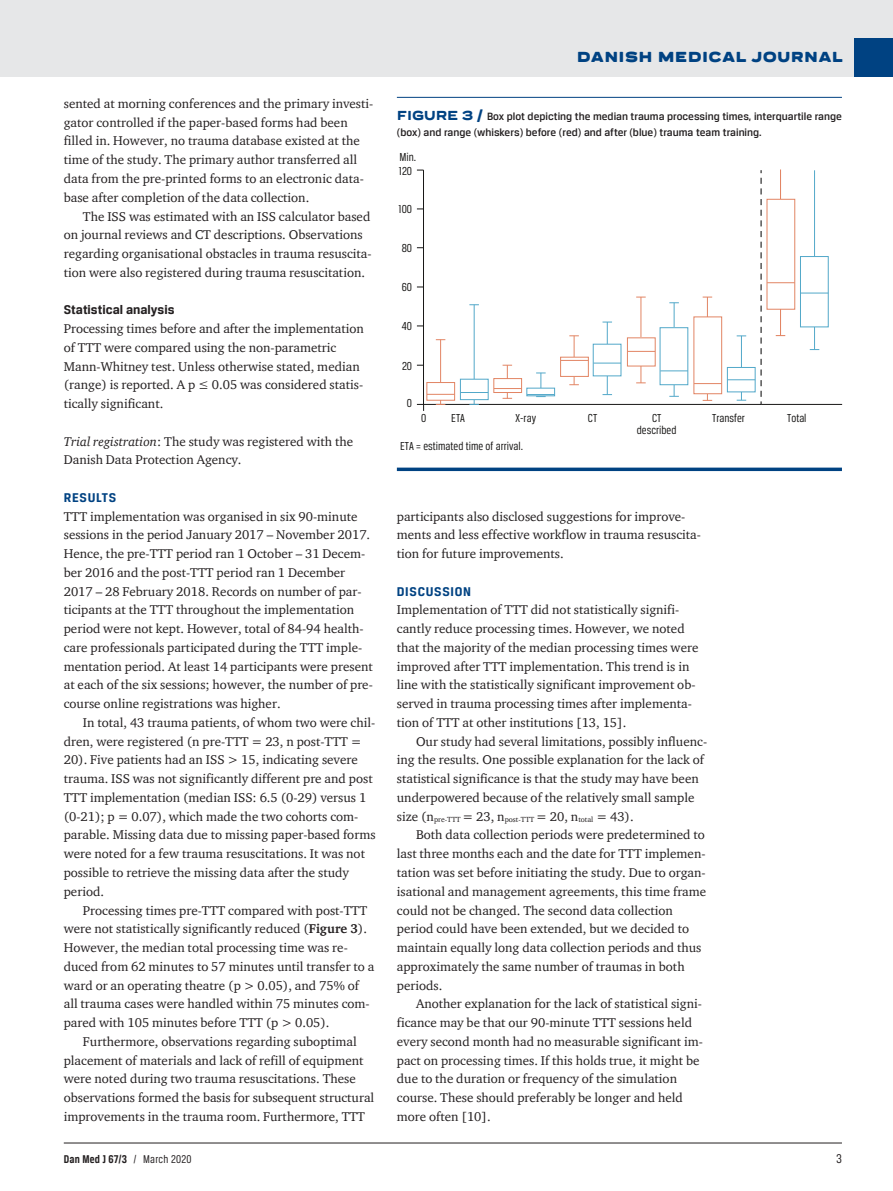
<style>
.page{position:relative;width:893px;height:1191px;background:#fff}
.page>*{position:absolute;margin:0;border:0;box-sizing:border-box;transform-origin:0 0}
.t1{font:900 expanded 15px "Praktika Rnd";letter-spacing:.025em;color:#004282}
.t2{font:700 13.5px "Breuer Text";color:#231f20}
.t3{font:700 13.5px "Breuer Text";letter-spacing:.05em;color:#004282}
.t4{font:13.5px "Breuer Condensed";color:#231f20}
.t5{font:13.05px/18.8px "ITC Charter Com";color:#231f20}
.t6{font:12.3px "Breuer Condensed";color:#181716}
.t7{font:700 12px "Breuer Condensed";letter-spacing:.02em;color:#231f20}
.t8{font:500 11.25px/15.8px "Breuer Text";color:#231f20}
.s1{font-style:italic}
.s2{font-weight:700}
.s3{font-family:"Praktika Rnd";font-weight:800;font-stretch:expanded;font-size:13.5px;color:#004282}
.s4{font-weight:400}
</style>
<div class="page">
<hr style="left:64px;top:1142px;width:778px;height:1px;background:#231f20">
<div style="left:0;top:0;width:893px;height:77px;background:#e6e7e8"></div>
<div style="left:855px;top:38px;width:38px;height:39px;background:#004282"></div>
<hr style="left:397px;top:97px;width:445px;height:1px;background:#004282">
<svg style="left:423px;top:170px;width:420px;height:235px"></svg>
<svg style="left:417px;top:404px;width:7px;height:7px"></svg>
<hr style="left:440px;top:340px;width:1px;height:64px;background:#e28564">
<hr style="left:507px;top:365px;width:1px;height:33px;background:#e28564">
<div style="left:427px;top:382px;width:28px;height:18px;background:#fff"></div>
<div style="left:426px;top:382px;width:29px;height:18px;border:1px solid #e28564"></div>
<svg style="left:427px;top:394px;width:28px;height:1px"></svg>
<div style="left:494px;top:378px;width:28px;height:14px;background:#fff"></div>
<div style="left:493px;top:378px;width:29px;height:15px;border:1px solid #e28564"></div>
<svg style="left:494px;top:388px;width:27px;height:1px"></svg>
<hr style="left:474px;top:305px;width:1px;height:99px;background:#52a8c9">
<div style="left:460px;top:379px;width:28px;height:20px;background:#fff"></div>
<div style="left:460px;top:379px;width:29px;height:21px;border:1px solid #52a8c9"></div>
<svg style="left:461px;top:392px;width:27px;height:1px"></svg>
<svg style="left:527px;top:372px;width:28px;height:25px"></svg>
<hr style="left:574px;top:336px;width:1px;height:49px;background:#e28564">
<div style="left:561px;top:357px;width:27px;height:19px;background:#fff"></div>
<div style="left:560px;top:357px;width:29px;height:20px;border:1px solid #e28564"></div>
<hr style="left:607px;top:322px;width:1px;height:72px;background:#52a8c9">
<div style="left:593px;top:344px;width:28px;height:32px;background:#fff"></div>
<div style="left:593px;top:344px;width:28px;height:32px;border:1px solid #52a8c9"></div>
<svg style="left:561px;top:360px;width:60px;height:4px"></svg>
<hr style="left:641px;top:297px;width:1px;height:86px;background:#e28564">
<div style="left:627px;top:338px;width:28px;height:28px;background:#fff"></div>
<div style="left:627px;top:337px;width:28px;height:29px;border:1px solid #e28564"></div>
<svg style="left:628px;top:351px;width:27px;height:1px"></svg>
<hr style="left:674px;top:303px;width:1px;height:93px;background:#52a8c9">
<div style="left:660px;top:328px;width:28px;height:57px;background:#fff"></div>
<div style="left:660px;top:327px;width:28px;height:58px;border:1px solid #52a8c9"></div>
<svg style="left:660px;top:370px;width:28px;height:1px"></svg>
<hr style="left:707px;top:297px;width:1px;height:103px;background:#e28564">
<div style="left:694px;top:317px;width:28px;height:77px;background:#fff"></div>
<div style="left:694px;top:316px;width:28px;height:78px;border:1px solid #e28564"></div>
<svg style="left:694px;top:383px;width:28px;height:1px"></svg>
<hr style="left:741px;top:336px;width:1px;height:64px;background:#52a8c9">
<div style="left:727px;top:367px;width:28px;height:25px;background:#fff"></div>
<div style="left:727px;top:367px;width:28px;height:25px;border:1px solid #52a8c9"></div>
<svg style="left:728px;top:379px;width:27px;height:1px"></svg>
<hr style="left:780px;top:169px;width:1px;height:167px;background:#e28564">
<hr style="left:814px;top:170px;width:1px;height:179px;background:#52a8c9">
<div style="left:800px;top:256px;width:28px;height:71px;background:#fff"></div>
<div style="left:800px;top:256px;width:28px;height:71px;border:1px solid #52a8c9"></div>
<svg style="left:801px;top:293px;width:27px;height:1px"></svg>
<svg style="left:761px;top:170px;width:34px;height:234px"></svg>
<svg style="left:397px;top:467px;width:445px;height:4px;background:#265e94"></svg>
<p class="t5" style="left:64px;top:94px;width:311px">sented at morning conferences and the primary investi&shy;gator controlled if the paper-based forms had been filled in. However, no trauma database existed at the time of the study. The primary author transferred all data from the pre-printed forms to an electronic data&shy;base after completion of the data collection.</p>
<p class="t5" style="left:64px;top:206px;width:309px;text-indent:19px">The ISS was estimated with an ISS calculator based on journal reviews and CT descriptions. Observations regarding organisational obstacles in trauma resuscita&shy;tion were also registered during trauma resuscitation.</p>
<p class="t2" style="left:64px;top:302px;width:112px">STATISTICAL ANALYSIS</p>
<p class="t5" style="left:64px;top:319px;width:302px">Processing times before and after the implementation of TTT were compared using the non-parametric Mann-Whitney test. Unless otherwise stated, median (range) is reported. A p ≤ 0.05 was considered statis&shy;tically significant.</p>
<p class="t5" style="left:64px;top:431px;width:291px"><span class="s1">Trial registration</span>: The study was registered with the<br>Danish Data Protection Agency.</p>
<p class="t3" style="left:64px;top:490px;width:47px">RESULTS</p>
<p class="t5" style="left:64px;top:506px;width:311px">TTT implementation was organised in six 90-minute sessions in the period January 2017 – November 2017.<br>Hence, the pre-TTT period ran 1 October – 31 Decem&shy;ber 2016 and the post-TTT period ran 1 December 2017 – 28 February 2018. Records on number of par&shy;ticipants at the TTT throughout the implementation period were not kept. However, total of 84-94 health&shy;care professionals participated during the TTT imple&shy;mentation period. At least 14 participants were present at each of the six sessions; however, the number of pre&shy;course online registrations was higher.</p>
<p class="t5" style="left:64px;top:713px;width:313px;text-indent:19px">In total, 43 trauma patients, of whom two were chil&shy;dren, were registered (n pre-TTT = 23, n post-TTT = 20). Five patients had an ISS &gt; 15, indicating severe trauma. ISS was not significantly different pre and post TTT implementation (median ISS: 6.5 (0-29) versus 1 (0-21); p = 0.07), which made the two cohorts com&shy;parable. Missing data due to missing paper-based forms were noted for a few trauma resuscitations. It was not possible to retrieve the missing data after the study period.</p>
<p class="t5" style="left:64px;top:900px;width:312px;text-indent:19px">Processing times pre-TTT compared with post-TTT were not statistically significantly reduced (<span class="s2">Figure 3</span>).<br>However, the median total processing time was re&shy;duced from 62 minutes to 57 minutes until transfer to a ward or an operating theatre (p &gt; 0.05), and 75% of all trauma cases were handled within 75 minutes com&shy;pared with 105 minutes before TTT (p &gt; 0.05).</p>
<p class="t5" style="left:64px;top:1031px;width:312px;text-indent:19px">Furthermore, observations regarding suboptimal placement of materials and lack of refill of equipment were noted during two trauma resuscitations. These observations formed the basis for subsequent structural improvements in the trauma room. Furthermore, TTT</p>
<p class="t1" style="left:577px;top:43px;width:268px">DANISH MEDICAL JOURNAL</p>
<p class="t8" style="left:397px;top:108px;width:446px"><span class="s3">FIGURE 3 /</span> Box plot depicting the median trauma processing times, interquartile range (box) and range (whiskers) before (red) and after (blue) trauma team training.</p>
<p class="t6" style="left:399px;top:151px;width:18px">Min.</p>
<p class="t6" style="left:399px;top:164px;width:15px">120</p>
<p class="t6" style="left:399px;top:203px;width:15px">100</p>
<p class="t6" style="left:402px;top:241px;width:12px">80</p>
<p class="t6" style="left:402px;top:281px;width:12px">60</p>
<p class="t6" style="left:402px;top:320px;width:12px">40</p>
<p class="t6" style="left:402px;top:359px;width:12px">20</p>
<p class="t6" style="left:407px;top:396px;width:7px">0</p>
<p class="t6" style="left:421px;top:411px;width:7px">0</p>
<p class="t6" style="left:451px;top:411px;width:15px">ETA</p>
<p class="t6" style="left:516px;top:411px;width:22px">X-ray</p>
<p class="t6" style="left:588px;top:411px;width:11px">CT</p>
<p class="t6" style="left:652px;top:411px;width:11px">CT</p>
<p class="t6" style="left:712px;top:411px;width:34px">Transfer</p>
<p class="t6" style="left:787px;top:411px;width:21px">Total</p>
<p class="t6" style="left:637px;top:423px;width:41px">described</p>
<p class="t6" style="left:400px;top:439px;width:124px">ETA = estimated time of arrival.</p>
<p class="t5" style="left:397px;top:506px;width:306px">participants also disclosed suggestions for improve&shy;ments and less effective workflow in trauma resuscita&shy;tion for future improvements.</p>
<p class="t3" style="left:397px;top:583px;width:8px">DISC</p>
<p class="t3" style="left:426px;top:583px;width:47px">USSION</p>
<p class="t5" style="left:397px;top:600px;width:303px">Implementation of TTT did not statistically signifi&shy;cantly reduce processing times. However, we noted that the majority of the median processing times were improved after TTT implementation. This trend is in line with the statistically significant improvement ob&shy;served in trauma processing times after implementa&shy;tion of TTT at other institutions [13, 15].</p>
<p class="t5" style="left:397px;top:731px;width:312px;text-indent:19px">Our study had several limitations, possibly influenc&shy;ing the results. One possible explanation for the lack of statistical significance is that the study may have been underpowered because of the relatively small sample size (n<sub>pre-TTT</sub> = 23, n<sub>post-TTT</sub> = 20, n<sub>total</sub> = 43).</p>
<p class="t5" style="left:397px;top:825px;width:311px;text-indent:19px">Both data collection periods were predetermined to last three months each and the date for TTT implemen&shy;tation was set before initiating the study. Due to organ&shy;isational and management agreements, this time frame could not be changed. The second data collection period could have been extended, but we decided to maintain equally long data collection periods and thus approximately the same number of traumas in both periods.</p>
<p class="t5" style="left:397px;top:994px;width:308px;text-indent:19px">Another explanation for the lack of statistical signi&shy;ficance may be that our 90-minute TTT sessions held every second month had no measurable significant im&shy;pact on processing times. If this holds true, it might be due to the duration or frequency of the simulation course. These should preferably be longer and held more often [10].</p>
<p class="t7" style="left:64px;top:1152px;width:129px">Dan Med J 67/3 <span class="s4">/ March 2020</span></p>
<p class="t4" style="left:836px;top:1150px;width:7px">3</p>
</div>
